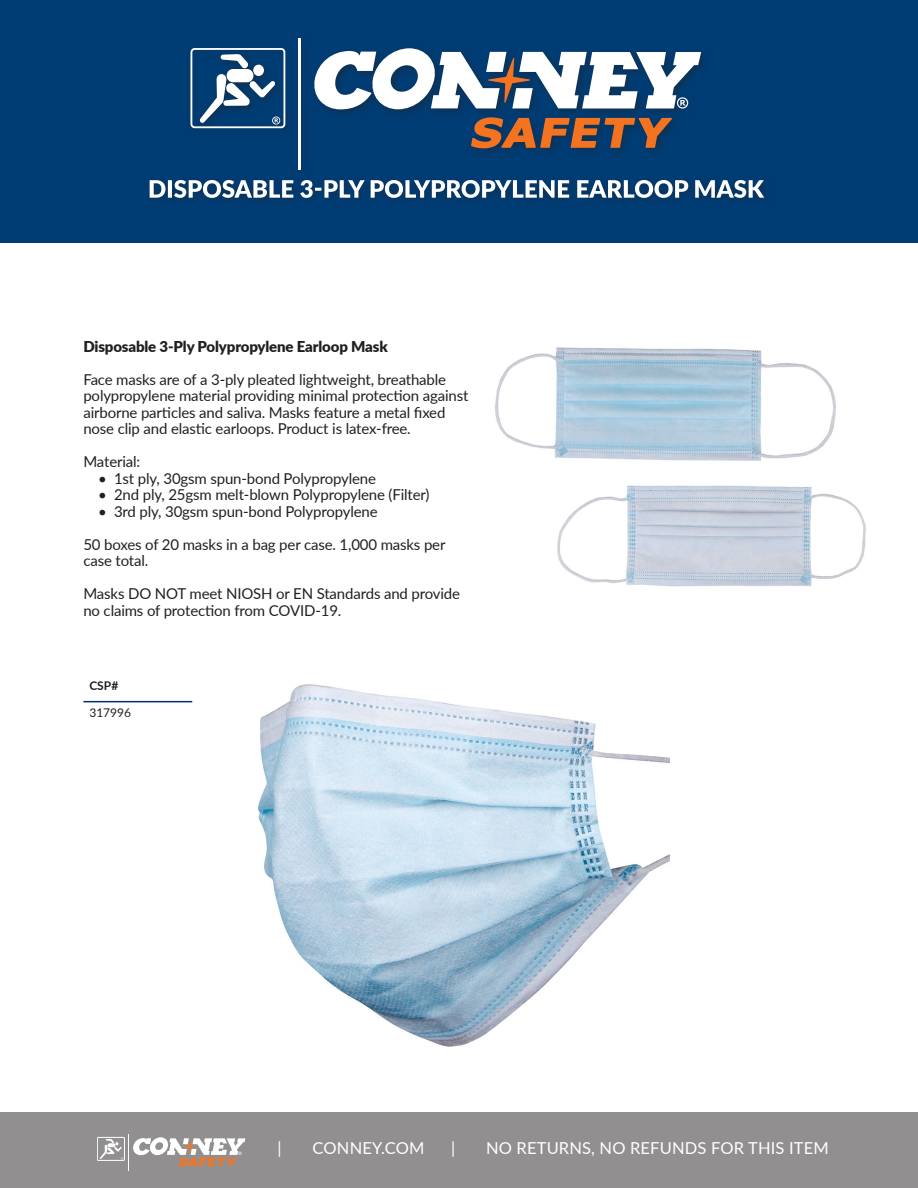
<style>
.page{position:relative;width:918px;height:1188px;background:#fff}
.page>*{position:absolute;margin:0;border:0;box-sizing:border-box;transform-origin:0 0}
.t1{font:16.5px "Lato";letter-spacing:.01em;color:#fff}
.t2{font:15px/16.5px "Lato";letter-spacing:-.01em;color:#231f20}
.t3{font:900 15px "Lato";letter-spacing:-.01em;color:#231f20}
.t4{font:12px "Lato";color:#231f20}
.t5{font:700 12px "Lato";color:#231f20}
</style>
<div class="page">
<div style="left:0;top:1112px;width:918px;height:76px;background:#918f8f"></div>
<div style="left:97px;top:1137px;width:28px;height:24px;border:1px solid #fff"></div>
<svg style="left:100px;top:1139px;width:23px;height:21px"></svg>
<hr style="left:129px;top:1134px;width:1px;height:37px;background:#fff">
<svg style="left:133px;top:1137px;width:112px;height:30px"></svg>
<img style="left:495px;top:347px;width:341px;height:114px">
<div style="left:0;top:0;width:918px;height:243px;background:#003d75"></div>
<hr style="left:299px;top:38px;width:2px;height:132px;background:#fff">
<svg style="left:314px;top:48px;width:387px;height:61px"></svg>
<svg style="left:471px;top:117px;width:201px;height:31px"></svg>
<div style="left:253px;top:65px;width:11px;height:11px;background:#fff;border-radius:50%"></div>
<div style="left:227px;top:69px;width:26px;height:13px;background:#fff;border-radius:6px"></div>
<svg style="left:221px;top:54px;width:27px;height:14px"></svg>
<svg style="left:200px;top:74px;width:80px;height:51px"></svg>
<div style="left:191px;top:48px;width:94px;height:80px;border:2px solid #fff;border-radius:3px"></div>
<hr style="left:83px;top:701px;width:109px;height:1px;background:#002f73">
<svg style="left:150px;top:180px;width:614px;height:18px"></svg>
<img style="left:557px;top:485px;width:309px;height:102px">
<img style="left:257px;top:684px;width:412px;height:363px">
<p class="t3" style="left:83px;top:335px;width:306px">Disposable 3-Ply Polypropylene Earloop Mask</p>
<p class="t2" style="left:83px;top:371px;width:387px">Face masks are of a 3-ply pleated lightweight, breathable polypropylene material providing minimal protection against airborne particles and saliva. Masks feature a metal fixed nose clip and elastic earloops. Product is latex-free.</p>
<p class="t2" style="left:83px;top:453px;width:58px">Material:</p>
<p class="t2" style="left:98px;top:470px;width:279px">• 1st ply, 30gsm spun-bond Polypropylene</p>
<p class="t2" style="left:98px;top:486px;width:333px">• 2nd ply, 25gsm melt-blown Polypropylene (Filter)</p>
<p class="t2" style="left:98px;top:503px;width:281px">• 3rd ply, 30gsm spun-bond Polypropylene</p>
<p class="t2" style="left:83px;top:536px;width:364px">50 boxes of 20 masks in a bag per case. 1,000 masks per case total.</p>
<p class="t2" style="left:83px;top:585px;width:378px">Masks DO NOT meet NIOSH or EN Standards and provide no claims of protection from COVID-19.</p>
<p class="t5" style="left:89px;top:677px;width:30px">CSP#</p>
<p class="t4" style="left:89px;top:704px;width:43px">317996</p>
<p class="t1" style="left:278px;top:1136px;width:6px">|</p>
<p class="t1" style="left:313px;top:1136px;width:113px">CONNEY.COM</p>
<p class="t1" style="left:451px;top:1136px;width:6px">|</p>
<p class="t1" style="left:486px;top:1136px;width:344px">NO RETURNS, NO REFUNDS FOR THIS ITEM</p>
</div>
